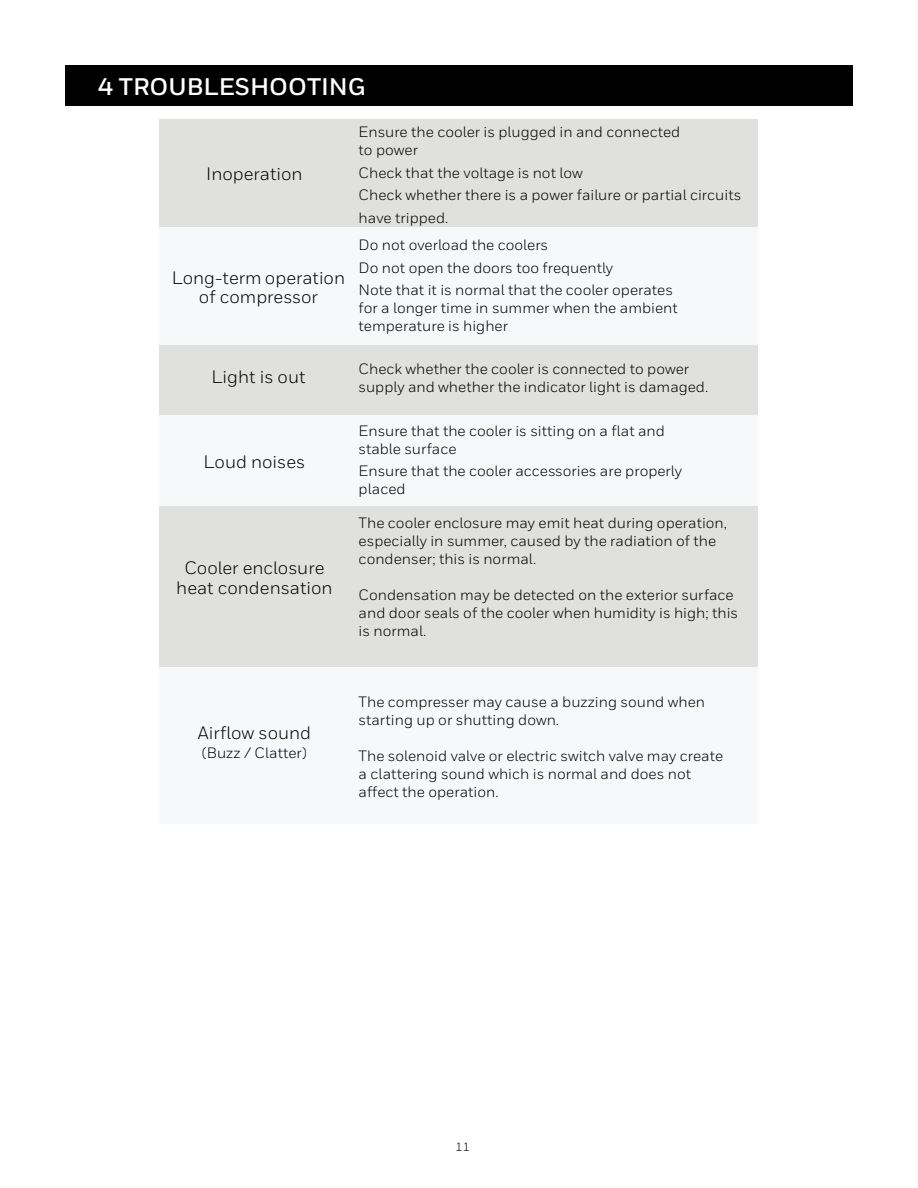
<style>
.page{position:relative;width:918px;height:1188px;background:#fff}
.page>*{position:absolute;margin:0;border:0;box-sizing:border-box;transform-origin:0 0}
.t1{font:700 24px "Honeywell Sans";color:#fff}
.t2{font:18px/19.5px "Honeywell Sans";color:#000101;text-align:center}
.t3{font:15px/18px "Honeywell Sans";color:#000101}
.t4{font:12px "Honeywell Sans";color:#000101}
</style>
<div class="page">
<div style="left:65px;top:65px;width:788px;height:41px;background:#000"></div>
<div style="left:160px;top:666px;width:189px;height:158px;background:#f7f8f9"></div>
<div style="left:349px;top:666px;width:409px;height:158px;background:#f7f8f9"></div>
<div style="left:160px;top:344px;width:189px;height:72px;background:#e0e0df"></div>
<div style="left:160px;top:506px;width:189px;height:160px;background:#e0e0df"></div>
<div style="left:349px;top:344px;width:409px;height:72px;background:#e0e0df"></div>
<div style="left:349px;top:506px;width:409px;height:160px;background:#e0e0df"></div>
<div style="left:160px;top:416px;width:189px;height:90px;background:#f7f8f9"></div>
<div style="left:349px;top:416px;width:409px;height:90px;background:#f7f8f9"></div>
<div style="left:160px;top:226px;width:189px;height:118px;background:#f7f8f9"></div>
<div style="left:349px;top:226px;width:409px;height:118px;background:#f7f8f9"></div>
<div style="left:160px;top:119px;width:189px;height:108px;background:#e0e0df"></div>
<div style="left:349px;top:119px;width:409px;height:108px;background:#e0e0df"></div>
<p class="t1" style="left:98px;top:72px;width:269px">4 TROUBLESHOOTING</p>
<p class="t2" style="left:206px;top:164px;width:98px">Inoperation</p>
<p class="t2" style="left:172px;top:268px;width:175px">Long-term operation of compressor</p>
<p class="t2" style="left:211px;top:367px;width:96px">Light is out</p>
<p class="t2" style="left:204px;top:452px;width:103px">Loud noises</p>
<p class="t2" style="left:176px;top:559px;width:158px">Cooler enclosure heat condensation</p>
<p class="t3" style="left:359px;top:123px;width:323px">Ensure the cooler is plugged in and connected</p>
<p class="t3" style="left:359px;top:141px;width:61px">to power</p>
<p class="t3" style="left:359px;top:163px;width:226px">Check that the voltage is not low</p>
<p class="t3" style="left:359px;top:184px;width:384px;line-height:22.5px">Check whether there is a power failure or partial circuits have tripped.</p>
<p class="t3" style="left:359px;top:236px;width:191px">Do not overload the coolers</p>
<p class="t3" style="left:359px;top:259px;width:256px">Do not open the doors too frequently</p>
<p class="t3" style="left:359px;top:281px;width:321px">Note that it is normal that the cooler operates for a longer time in summer when the ambient temperature is higher</p>
<p class="t3" style="left:359px;top:359px;width:351px">Check whether the cooler is connected to power supply and whether the indicator light is damaged.</p>
<p class="t3" style="left:359px;top:421px;width:308px">Ensure that the cooler is sitting on a flat and stable surface</p>
<p class="t3" style="left:359px;top:462px;width:325px">Ensure that the cooler accessories are properly placed</p>
<p class="t3" style="left:359px;top:514px;width:370px">The cooler enclosure may emit heat during operation, especially in summer, caused by the radiation of the condenser; this is normal.</p>
<p class="t3" style="left:359px;top:586px;width:381px">Condensation may be detected on the exterior surface and door seals of the cooler when humidity is high; this is normal.</p>
<p class="t2" style="left:198px;top:723px;width:115px">Airflow sound</p>
<p class="t3" style="left:202px;top:744px;width:107px">(Buzz / Clatter)</p>
<p class="t3" style="left:359px;top:693px;width:348px">The compresser may cause a buzzing sound when starting up or shutting down.</p>
<p class="t3" style="left:359px;top:747px;width:366px">The solenoid valve or electric switch valve may create a clattering sound which is normal and does not affect the operation.</p>
<p class="t4" style="left:455px;top:1140px;width:16px">11</p>
</div>
